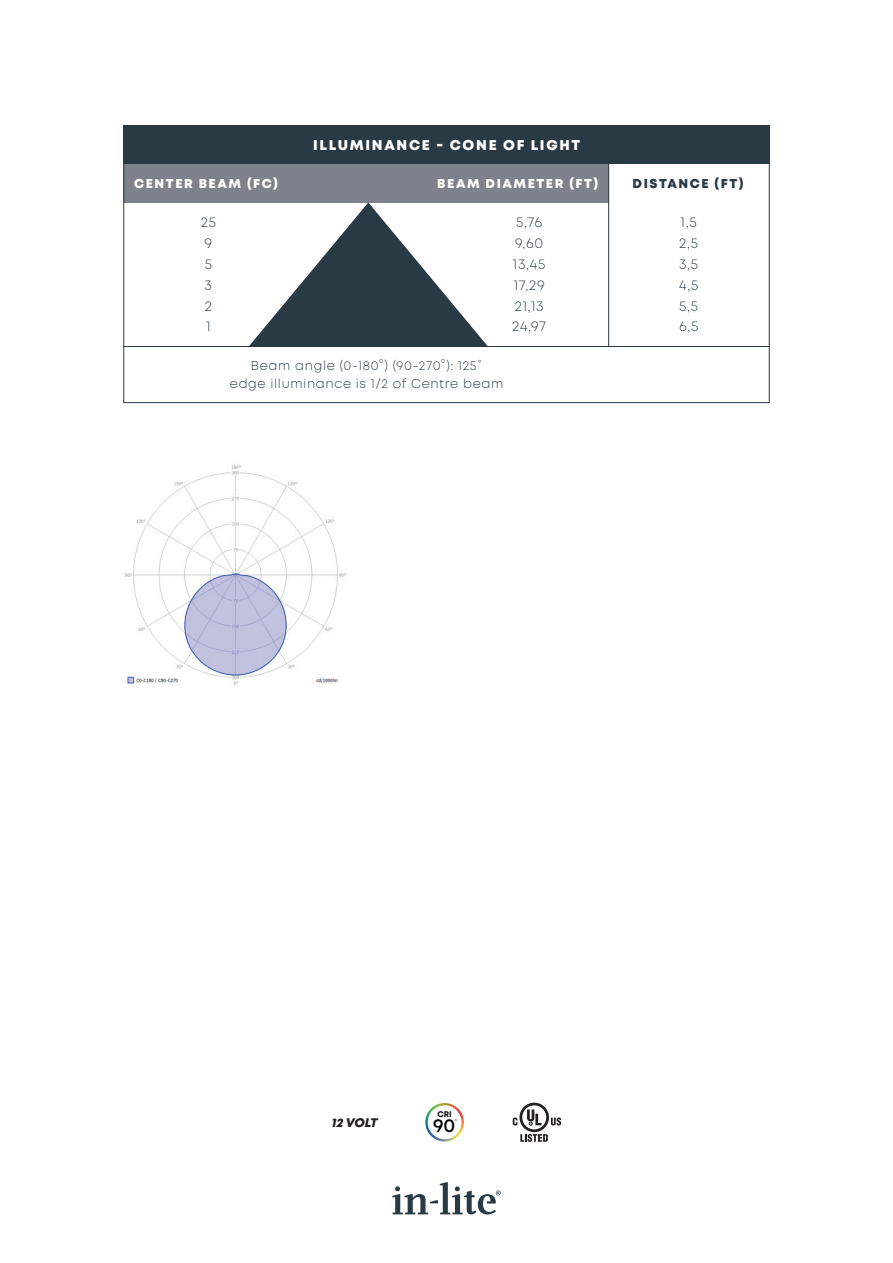
<style>
.page{position:relative;width:893px;height:1263px;background:#fff}
.page>*{position:absolute;margin:0;border:0;box-sizing:border-box;transform-origin:0 0}
.t1{font:600 18.9px "Mont";color:#000001}
.t2{font:300 14.25px "Mont";letter-spacing:.05em;color:#293a45}
.t3{font:800 14.25px "Mont";letter-spacing:.12em;color:#fff}
.t4{font:300 12.9px "Mont";letter-spacing:.05em;color:#293a45}
.t5{font:800 12.9px "Mont";letter-spacing:.12em;color:#fff}
.t6{font:800 12.9px "Mont";letter-spacing:.12em;color:#293a45}
.t7{font:italic 800 12.45px "Mont";letter-spacing:-.015em;color:#231f20}
.t8{font:700 8.1px "Mont";color:#000001}
.t9{font:300 5.85px "Mont";color:#000001}
</style>
<div class="page">
<div style="left:123px;top:125px;width:647px;height:39px;background:#293a45"></div>
<div style="left:123px;top:346px;width:647px;height:57px;border:1px solid #293a45"></div>
<div style="left:123px;top:164px;width:486px;height:38px;background:#7e828c"></div>
<hr style="left:123px;top:125px;width:1px;height:221px;background:#293a45">
<hr style="left:608px;top:125px;width:1px;height:221px;background:#293a45">
<hr style="left:769px;top:125px;width:1px;height:221px;background:#293a45">
<svg style="left:249px;top:202px;width:239px;height:144px"></svg>
<svg style="left:392px;top:1182px;width:109px;height:32px"></svg>
<svg style="left:520px;top:1134px;width:28px;height:8px"></svg>
<svg style="left:551px;top:1117px;width:10px;height:8px"></svg>
<svg style="left:519px;top:1102px;width:30px;height:30px"></svg>
<div style="left:522px;top:1105px;width:24px;height:24px;background:#fff;border-radius:50%"></div>
<svg style="left:527px;top:1109px;width:14px;height:16px"></svg>
<svg style="left:513px;top:1117px;width:5px;height:8px"></svg>
<svg style="left:425px;top:1103px;width:39px;height:38px"></svg>
<img style="left:125px;top:465px;width:221px;height:220px">
<p class="t3" style="left:313px;top:136px;width:269px">ILLUMINANCE - CONE OF LIGHT</p>
<p class="t5" style="left:134px;top:175px;width:145px">CENTER BEAM (FC)</p>
<p class="t5" style="left:437px;top:175px;width:163px">BEAM DIAMETER (FT)</p>
<p class="t6" style="left:633px;top:175px;width:112px">DISTANCE (FT)</p>
<p class="t2" style="left:201px;top:213px;width:17px">25</p>
<p class="t2" style="left:204px;top:234px;width:9px">9</p>
<p class="t2" style="left:205px;top:255px;width:9px">5</p>
<p class="t2" style="left:205px;top:276px;width:9px">3</p>
<p class="t2" style="left:205px;top:297px;width:9px">2</p>
<p class="t2" style="left:206px;top:318px;width:6px">1</p>
<p class="t4" style="left:251px;top:358px;width:233px">Beam angle (0-180°) (90-270°): 125˚</p>
<p class="t4" style="left:230px;top:375px;width:275px">edge illuminance is 1/2 of Centre beam</p>
<p class="t2" style="left:516px;top:213px;width:27px">5,76</p>
<p class="t2" style="left:515px;top:234px;width:30px">9,60</p>
<p class="t2" style="left:513px;top:255px;width:34px">13,45</p>
<p class="t2" style="left:514px;top:276px;width:33px">17,29</p>
<p class="t2" style="left:515px;top:297px;width:30px">21,13</p>
<p class="t2" style="left:512px;top:318px;width:35px">24,97</p>
<p class="t2" style="left:681px;top:213px;width:18px">1,5</p>
<p class="t2" style="left:679px;top:234px;width:21px">2,5</p>
<p class="t2" style="left:679px;top:255px;width:21px">3,5</p>
<p class="t2" style="left:679px;top:276px;width:21px">4,5</p>
<p class="t2" style="left:679px;top:297px;width:21px">5,5</p>
<p class="t2" style="left:679px;top:318px;width:21px">6,5</p>
<p class="t8" style="left:437px;top:1109px;width:16px">CRI</p>
<p class="t7" style="left:332px;top:1114px;width:47px">12 VOLT</p>
<p class="t1" style="left:433px;top:1113px;width:24px">90</p>
<p class="t9" style="left:454px;top:1116px;width:5px">+</p>
</div>
